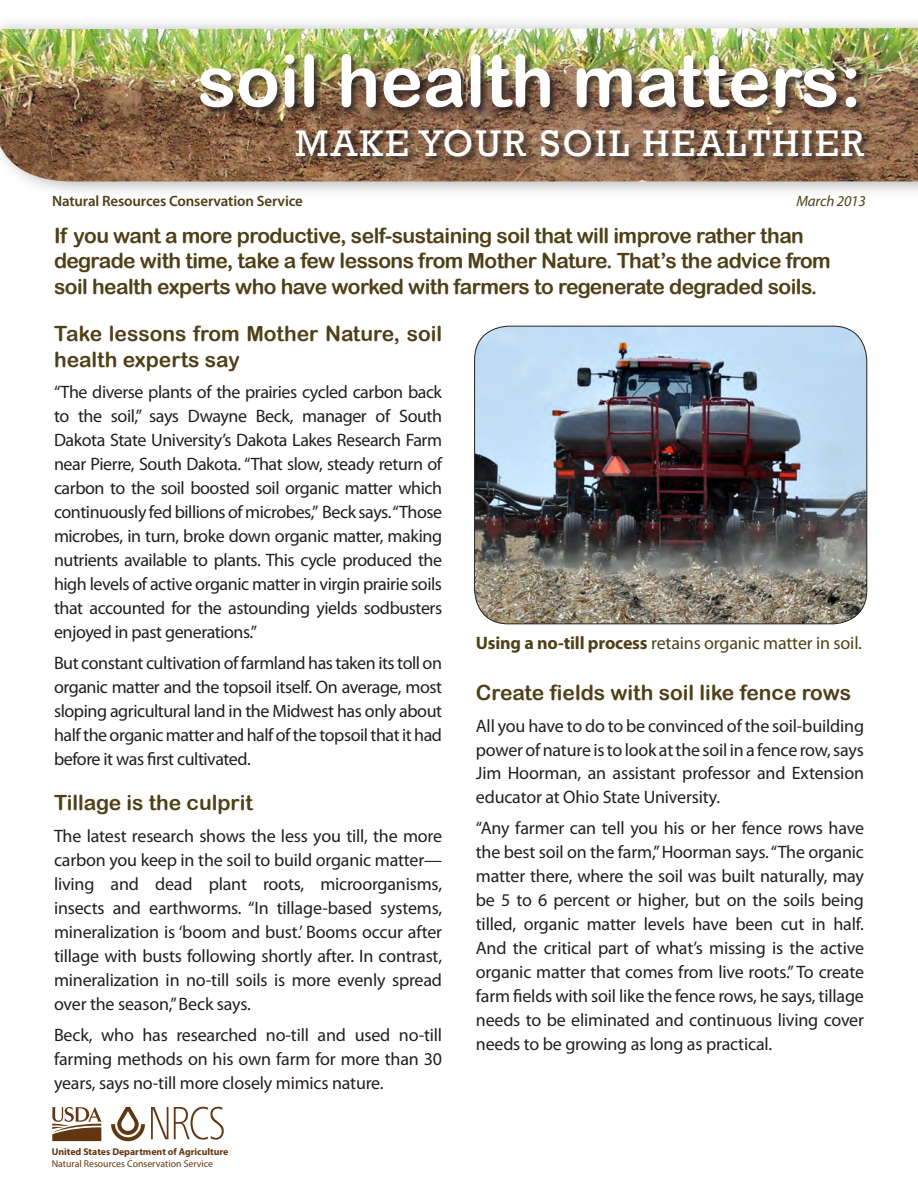
<style>
.page{position:relative;width:918px;height:1188px;background:#fff}
.page>*{position:absolute;margin:0;border:0;box-sizing:border-box;transform-origin:0 0}
.t1{font:72px "Arial Rounded MT Bold";color:#fff}
.t2{font:38.1px "Rockwell";letter-spacing:.055em;color:#fff}
.t3{font:21px/25.2px "Arial Rounded MT Bold";letter-spacing:-.025em;color:#4f4017}
.t4{font:21px/25.2px "Arial Rounded MT Bold";color:#4f4017}
.maintext{font:18px/24px "Myriad Pro";letter-spacing:-.01em;color:#231f20;text-align:justify}
.maintext-2{font:18px "Myriad Pro";letter-spacing:-.01em;color:#4f4017}
.maintext-3{font:600 15px "Myriad Pro";letter-spacing:-.01em;color:#4f4017}
.maintext-4{font:italic 15px "Myriad Pro";letter-spacing:-.01em;color:#4f4017}
.t5{font:700 9.75px/11.9px "Myriad Pro";color:#603711}
.s1{font-weight:700}
.s2{font-weight:400}
</style>
<div class="page">
<div style="left:0;top:15px;width:918px;height:184px;background:#231f20;opacity:.34"></div>
<img style="left:0;top:28px;width:918px;height:153px">
<div style="left:200px;top:54px;width:665px;height:62px;background:#231f20;opacity:.75"></div>
<div style="left:296px;top:129px;width:577px;height:36px;background:#231f20;opacity:.75"></div>
<svg style="left:111px;top:1107px;width:34px;height:34px"></svg>
<svg style="left:151px;top:1107px;width:17px;height:32px"></svg>
<svg style="left:174px;top:1107px;width:50px;height:33px"></svg>
<svg style="left:52px;top:1107px;width:50px;height:34px"></svg>
<img style="left:475px;top:326px;width:392px;height:298px">
<div style="left:474px;top:326px;width:393px;height:298px;border:1px solid #231f20;border-radius:34px"></div>
<p class="t1" style="left:197px;top:38px;width:666px">soil health matters:</p>
<p class="t2" style="left:295px;top:121px;width:570px">MAKE YOUR SOIL HEALTHIER</p>
<p class="maintext-3" style="left:52px;top:191px;width:252px">Natural Resources Conservation Service</p>
<p class="maintext-4" style="left:796px;top:192px;width:71px">March 2013</p>
<p class="t3" style="left:54px;top:223px;width:778px">If you want a more productive, self-sustaining soil that will improve rather than degrade with time, take a few lessons from Mother Nature. That’s the advice from soil health experts who have worked with farmers to regenerate degraded soils.</p>
<p class="t4" style="left:54px;top:321px;width:390px">Take lessons from Mother Nature, soil health experts say</p>
<p class="maintext" style="left:54px;top:380px;width:390px">“The diverse plants of the prairies cycled carbon back to the soil,” says Dwayne Beck, manager of South Dakota State University’s Dakota Lakes Research Farm near Pierre, South Dakota. “That slow, steady return of carbon to the soil boosted soil organic matter which continuously fed billions of microbes,” Beck says. “Those microbes, in turn, broke down organic matter, making nutrients available to plants. This cycle produced the high levels of active organic matter in virgin prairie soils that accounted for the astounding yields sodbusters enjoyed in past generations.”</p>
<p class="maintext" style="left:54px;top:651px;width:390px">But constant cultivation of farmland has taken its toll on organic matter and the topsoil itself. On average, most sloping agricultural land in the Midwest has only about half the organic matter and half of the topsoil that it had before it was first cultivated.</p>
<p class="t4" style="left:54px;top:790px;width:200px">Tillage is the culprit</p>
<p class="maintext" style="left:54px;top:824px;width:390px">The latest research shows the less you till, the more carbon you keep in the soil to build organic matter— living and dead plant roots, microorganisms, insects and earthworms. “In tillage-based systems, mineralization is ‘boom and bust.’ Booms occur after tillage with busts following shortly after. In contrast, mineralization in no-till soils is more evenly spread over the season,” Beck says.</p>
<p class="maintext" style="left:54px;top:1022px;width:390px">Beck, who has researched no-till and used no-till farming methods on his own farm for more than 30 years, says no-till more closely mimics nature.</p>
<p class="maintext-2" style="left:476px;top:631px;width:388px"><span class="s1">Using a no-till process</span> retains organic matter in soil.</p>
<p class="t4" style="left:476px;top:680px;width:377px">Create fields with soil like fence rows</p>
<p class="maintext" style="left:476px;top:713px;width:390px">All you have to do to be convinced of the soil-building power of nature is to look at the soil in a fence row, says Jim Hoorman, an assistant professor and Extension educator at Ohio State University.</p>
<p class="maintext" style="left:476px;top:816px;width:390px">“Any farmer can tell you his or her fence rows have the best soil on the farm,” Hoorman says. “The organic matter there, where the soil was built naturally, may be 5 to 6 percent or higher, but on the soils being tilled, organic matter levels have been cut in half.<br>And the critical part of what’s missing is the active organic matter that comes from live roots.” To create farm fields with soil like the fence rows, he says, tillage needs to be eliminated and continuous living cover needs to be growing as long as practical.</p>
<p class="t5" style="left:52px;top:1145px;width:178px">United States Department of Agriculture<br><span class="s2">Natural Resources Conservation Service</span></p>
</div>
